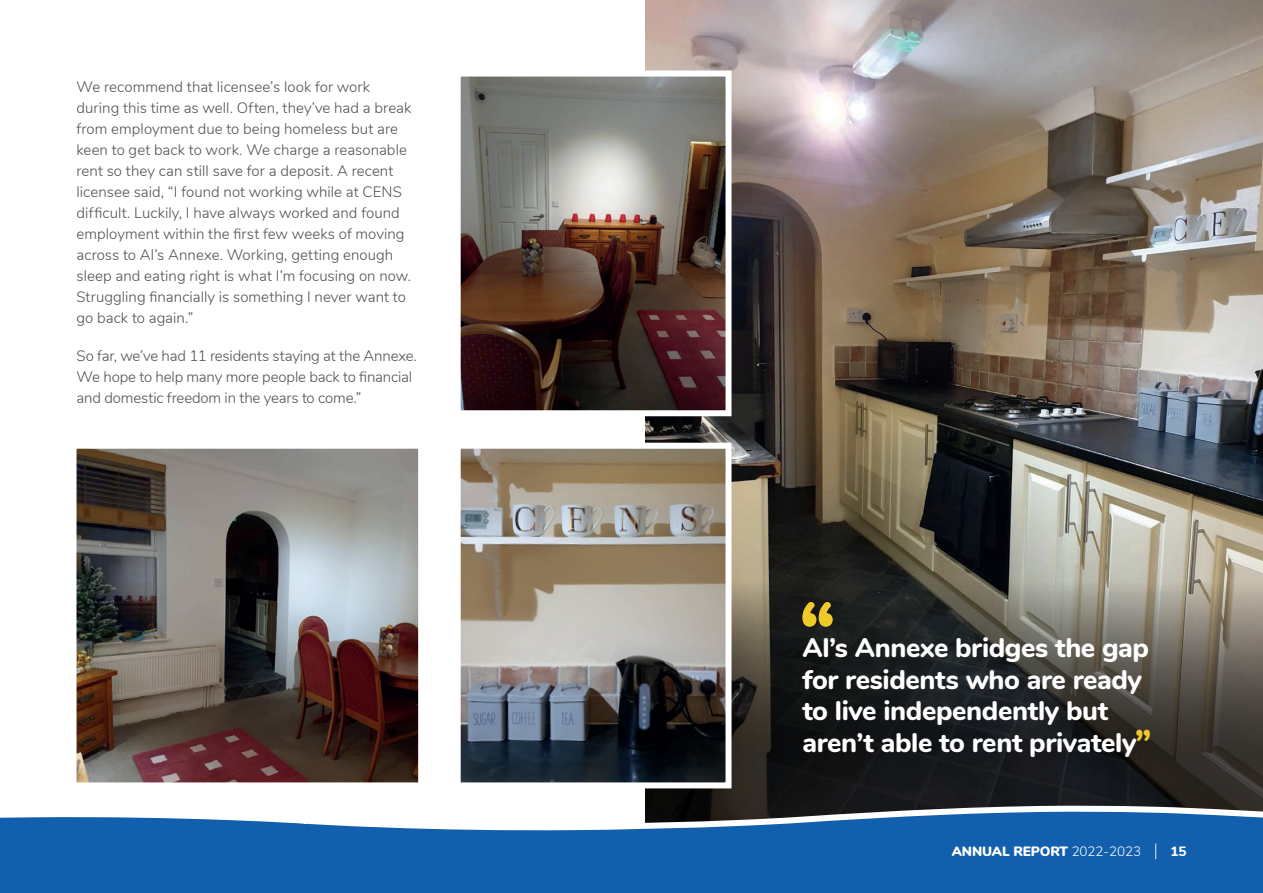
<style>
.page{position:relative;width:1263px;height:893px;background:#fff}
.page>*{position:absolute;margin:0;border:0;box-sizing:border-box;transform-origin:0 0}
.t1{font:800 27px/31.5px "Nunito";letter-spacing:-.015em;color:#fff}
.t2{font:300 15px/21px "Nunito";color:#505052}
.t3{font:900 13.5px "Nunito";letter-spacing:-.01em;color:#fff}
.s1{font-size:36px;color:#efca29}
.s2{font-weight:300}
.s3{font-weight:300;font-size:17.55px}
.s4{font-weight:800}
</style>
<div class="page">
<img style="left:0;top:0;width:1263px;height:893px">
<p class="t2" style="left:77px;top:75px;width:336px">We recommend that licensee’s look for work during this time as well. Often, they’ve had a break from employment due to being homeless but are keen to get back to work. We charge a reasonable rent so they can still save for a deposit. A recent licensee said, “I found not working while at CENS difficult. Luckily, I have always worked and found employment within the first few weeks of moving across to Al’s Annexe. Working, getting enough sleep and eating right is what I’m focusing on now.<br>Struggling financially is something I never want to go back to again.”</p>
<p class="t2" style="left:77px;top:344px;width:342px">So far, we’ve had 11 residents staying at the Annexe.<br>We hope to help many more people back to financial and domestic freedom in the years to come.”</p>
<h1 class="t1" style="left:802px;top:630px;width:351px">Al’s Annexe bridges the gap for residents who are ready to live independently but aren’t able to rent privately<span class="s1">”</span></h1>
<p class="t3" style="left:952px;top:841px;width:236px">ANNUAL REPORT <span class="s2">2022-2023</span> <span class="s3">|</span> <span class="s4">15</span></p>
</div>
